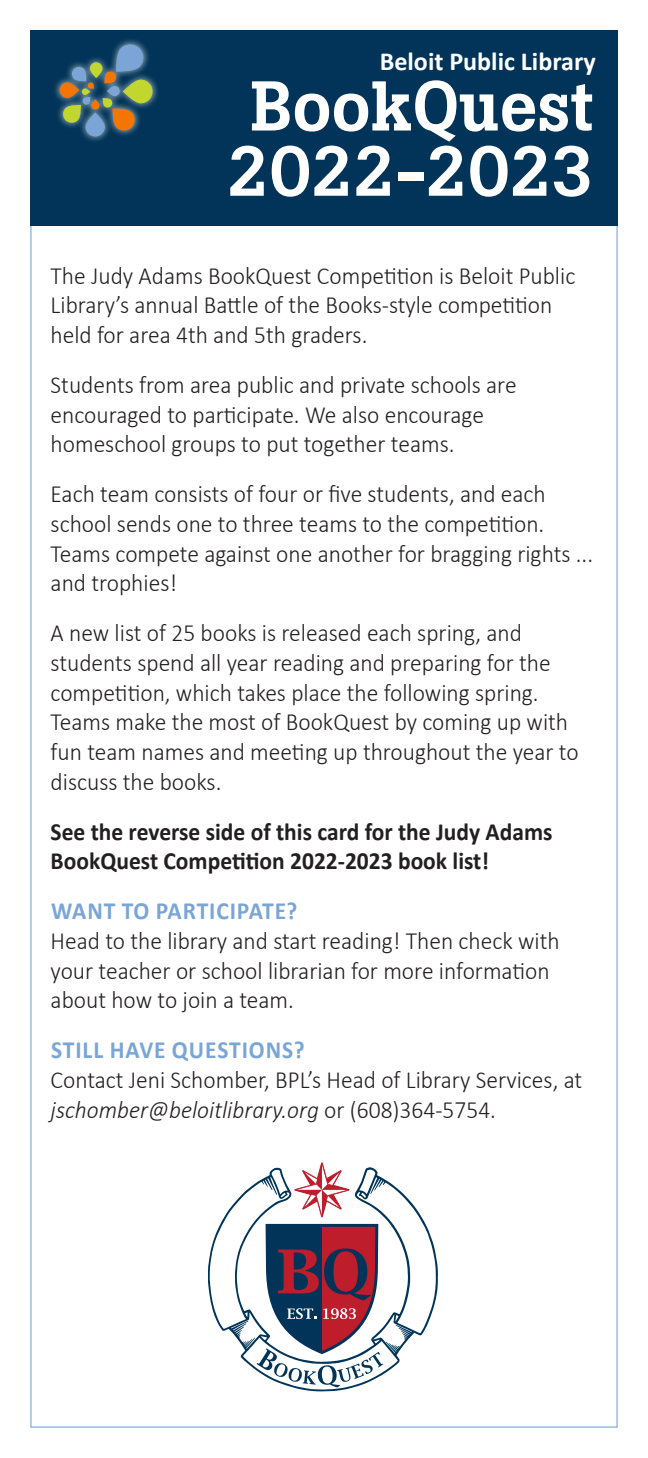
<style>
.page{position:relative;width:648px;height:1458px;background:#fff}
.page>*{position:absolute;margin:0;border:0;box-sizing:border-box;transform-origin:0 0}
.t1{font:500 69.52px/65.2px "Boton BQ";color:#fff;text-align:center}
.t2{font:700 26.1px "Calibri";color:#fff}
.t3{font:300 24.75px/29.7px "Calibri";color:#231f20;scale:.95 1}
.t4{font:700 24.75px/29.7px "Calibri";color:#231f20;scale:.95 1}
.s1{font-weight:700;color:#7aa5d7}
.s2{font-style:italic}
</style>
<div class="page">
<div style="left:30px;top:30px;width:588px;height:196px;background:#013458"></div>
<div style="left:53px;top:37px;width:106px;height:106px;background:#fff;opacity:.75"></div>
<div style="left:82px;top:88px;width:8px;height:7px;background:#c1d72f;border-radius:50%"></div>
<svg style="left:91px;top:99px;width:8px;height:11px"></svg>
<svg style="left:90px;top:62px;width:13px;height:16px"></svg>
<div style="left:60px;top:82px;width:19px;height:16px;background:#f47600;border-radius:8px"></div>
<svg style="left:103px;top:98px;width:33px;height:34px"></svg>
<svg style="left:123px;top:80px;width:30px;height:23px"></svg>
<svg style="left:62px;top:97px;width:28px;height:27px"></svg>
<svg style="left:107px;top:86px;width:13px;height:10px"></svg>
<svg style="left:71px;top:66px;width:23px;height:23px"></svg>
<svg style="left:86px;top:112px;width:19px;height:24px"></svg>
<svg style="left:104px;top:44px;width:41px;height:39px"></svg>
<svg style="left:320px;top:1162px;width:4px;height:5px"></svg>
<svg style="left:208px;top:1167px;width:230px;height:224px"></svg>
<svg style="left:257px;top:1224px;width:126px;height:163px"></svg>
<p class="t2" style="left:380px;top:42px;width:217px">Beloit Public Library</p>
<p class="t1" style="left:227px;top:74px;width:368px">BookQuest<br>2022-2023</p>
<p class="t3" style="left:51px;top:260px;width:554px">The Judy Adams BookQuest Competition is Beloit Public<br>Library’s annual Battle of the Books-style competition held for area 4th and 5th graders.</p>
<p class="t3" style="left:51px;top:370px;width:492px">Students from area public and private schools are encouraged to participate. We also encourage homeschool groups to put together teams.</p>
<p class="t3" style="left:51px;top:479px;width:573px">Each team consists of four or five students, and each school sends one to three teams to the competition.<br>Teams compete against one another for bragging rights ... and trophies!</p>
<p class="t3" style="left:51px;top:618px;width:557px">A new list of 25 books is released each spring, and students spend all year reading and preparing for the competition, which takes place the following spring.<br>Teams make the most of BookQuest by coming up with fun team names and meeting up throughout the year to discuss the books.</p>
<p class="t4" style="left:51px;top:816px;width:530px">See the reverse side of this card for the Judy Adams<br>BookQuest Competition 2022-2023 book list!</p>
<p class="t3" style="left:51px;top:896px;width:537px"><span class="s1">WANT TO PARTICIPATE?<br></span>Head to the library and start reading! Then check with your teacher or school librarian for more information about how to join a team.</p>
<p class="t3" style="left:51px;top:1035px;width:561px"><span class="s1">STILL HAVE QUESTIONS?<br></span>Contact Jeni Schomber, BPL’s Head of Library Services, at <span class="s2">jschomber@beloitlibrary.org</span> or (608)364-5754.</p>
</div>
